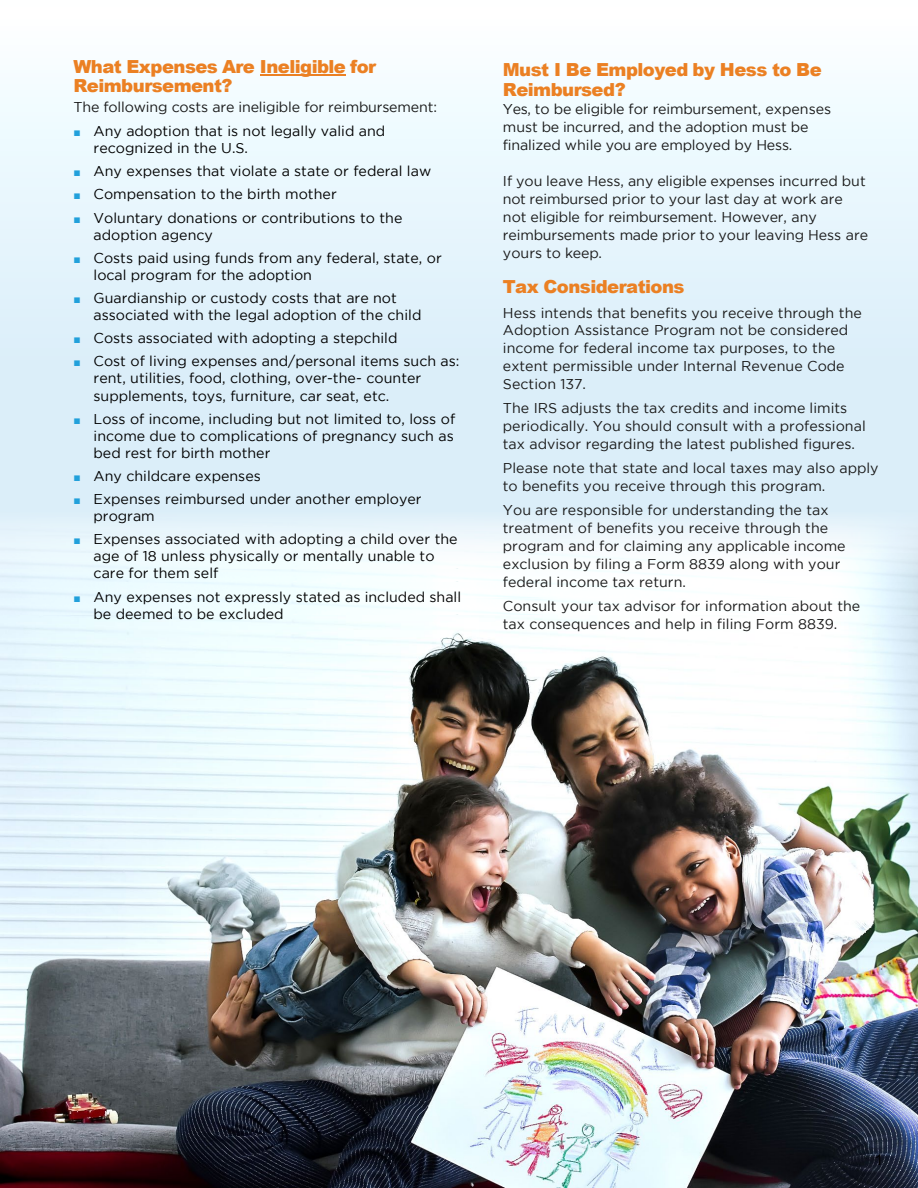
<style>
.page{position:relative;width:918px;height:1188px;background:#fff}
.page>*{position:absolute;margin:0;border:0;box-sizing:border-box;transform-origin:0 0}
.t1{font:900 18px/19.5px "Arial";letter-spacing:-.03em;color:#eb8023}
.t2{font:15px "Arial";color:#000}
.t3{font:14.25px/18px "Gotham";color:#191919}
.t4{font:14.25px/17.1px "Gotham";color:#000}
.s1{font-family:"Arial";font-size:12px;color:#21a0db}
</style>
<div class="page">
<img style="left:1px;top:582px;width:917px;height:606px">
<div style="left:0;top:0;width:918px;height:432px;background:linear-gradient(to bottom,#fdffff,#d4ebf9)"></div>
<div style="left:0;top:400px;width:917px;height:176px;background:linear-gradient(to bottom,#d3eaf8,#f0f9fd)"></div>
<hr style="left:260px;top:75px;width:85px;height:1px;background:#eb8023">
<p class="t1" style="left:73px;top:56px;width:304px">What Expenses Are Ineligible for<br>Reimbursement?</p>
<p class="t3" style="left:73px;top:98px;width:365px">The following costs are ineligible for reimbursement:</p>
<p class="t4" style="left:94px;top:122px;width:293px;text-indent:-20px"><span class="s1">■</span> Any adoption that is not legally valid and recognized in the U.S.</p>
<p class="t4" style="left:73px;top:163px;width:359px"><span class="s1">■</span> Any expenses that violate a state or federal law</p>
<p class="t4" style="left:73px;top:186px;width:265px"><span class="s1">■</span> Compensation to the birth mother</p>
<p class="t4" style="left:94px;top:209px;width:310px;text-indent:-20px"><span class="s1">■</span> Voluntary donations or contributions to the adoption agency</p>
<p class="t4" style="left:94px;top:249px;width:350px;text-indent:-20px"><span class="s1">■</span> Costs paid using funds from any federal, state, or local program for the adoption</p>
<p class="t4" style="left:94px;top:289px;width:329px;text-indent:-20px"><span class="s1">■</span> Guardianship or custody costs that are not associated with the legal adoption of the child</p>
<p class="t4" style="left:73px;top:329px;width:326px"><span class="s1">■</span> Costs associated with adopting a stepchild</p>
<p class="t4" style="left:94px;top:353px;width:367px;text-indent:-20px"><span class="s1">■</span> Cost of living expenses and/personal items such as: rent, utilities, food, clothing, over-the- counter supplements, toys, furniture, car seat, etc.</p>
<p class="t4" style="left:94px;top:410px;width:363px;text-align:justify;text-indent:-20px"><span class="s1">■</span> Loss of income, including but not limited to, loss of income due to complications of pregnancy such as bed rest for birth mother</p>
<p class="t4" style="left:73px;top:467px;width:189px"><span class="s1">■</span> Any childcare expenses</p>
<p class="t4" style="left:94px;top:490px;width:330px;text-indent:-20px"><span class="s1">■</span> Expenses reimbursed under another employer program</p>
<p class="t4" style="left:94px;top:530px;width:366px;text-indent:-20px"><span class="s1">■</span> Expenses associated with adopting a child over the age of 18 unless physically or mentally unable to care for them self</p>
<p class="t4" style="left:94px;top:588px;width:369px;text-indent:-20px"><span class="s1">■</span> Any expenses not expressly stated as included shall be deemed to be excluded</p>
<p class="t1" style="left:503px;top:60px;width:320px">Must I Be Employed by Hess to Be<br>Reimbursed?</p>
<p class="t3" style="left:503px;top:100px;width:330px">Yes, to be eligible for reimbursement, expenses must be incurred, and the adoption must be finalized while you are employed by Hess.</p>
<p class="t3" style="left:503px;top:172px;width:367px">If you leave Hess, any eligible expenses incurred but not reimbursed prior to your last day at work are not eligible for reimbursement. However, any reimbursements made prior to your leaving Hess are yours to keep.</p>
<p class="t1" style="left:503px;top:277px;width:183px">Tax Considerations</p>
<p class="t3" style="left:503px;top:303px;width:361px">Hess intends that benefits you receive through the Adoption Assistance Program not be considered income for federal income tax purposes, to the extent permissible under Internal Revenue Code Section 137.</p>
<p class="t3" style="left:503px;top:399px;width:364px">The IRS adjusts the tax credits and income limits periodically. You should consult with a professional tax advisor regarding the latest published figures.</p>
<p class="t3" style="left:503px;top:459px;width:377px">Please note that state and local taxes may also apply to benefits you receive through this program.</p>
<p class="t3" style="left:503px;top:501px;width:344px">You are responsible for understanding the tax treatment of benefits you receive through the program and for claiming any applicable income exclusion by filing a Form 8839 along with your federal income tax return.</p>
<p class="t3" style="left:503px;top:597px;width:359px">Consult your tax advisor for information about the tax consequences and help in filing Form 8839.</p>
<p class="t2" style="left:875px;top:1149px;width:10px">1</p>
</div>
